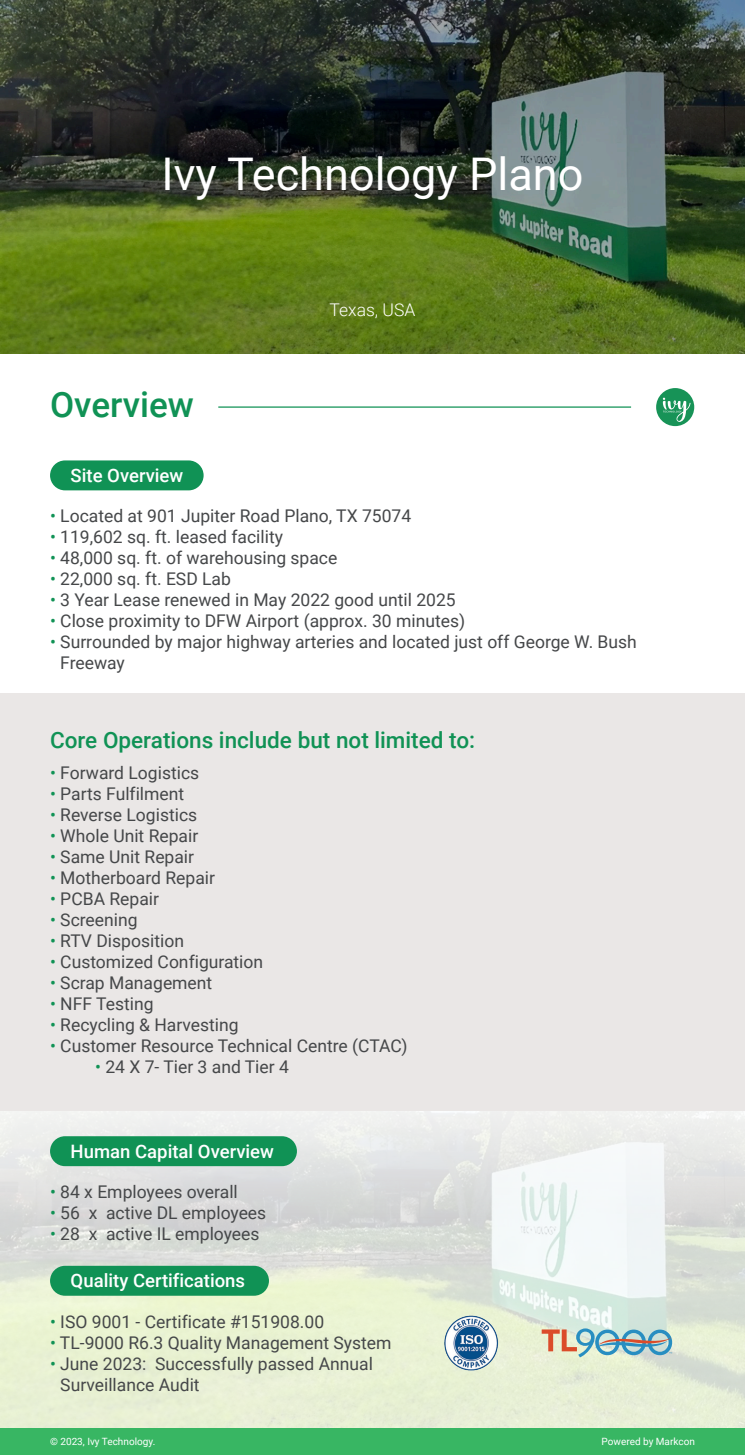
<style>
.page{position:relative;width:745px;height:1455px;background:#fff}
.page>*{position:absolute;margin:0;border:0;box-sizing:border-box;transform-origin:0 0}
.t1{font:45px "Roboto";color:#fff}
.t2{font:500 35px "Roboto";color:#109255}
.t3{font:500 22.5px "Roboto";color:#109255}
.t4{font:500 18.5px "Roboto";color:#fff}
.t5{font:17.5px "Roboto";color:#454749}
.t6{font:300 17.5px "Roboto";color:#fff}
.t7{font:10px "Roboto";color:#fff}
.s1{color:#109255}
.s2{color:rgb(16 146 85/0)}
</style>
<div class="page">
<img style="left:0;top:1223px;width:744px;height:205px">
<svg style="left:0;top:1111px;width:744px;height:112px"></svg>
<div style="left:0;top:1428px;width:744px;height:26px;background:#38b663"></div>
<div style="left:0;top:694px;width:744px;height:417px;background:#eae7e6"></div>
<div style="left:655px;top:388px;width:38px;height:38px;background:#179357;border-radius:50%"></div>
<svg style="left:662px;top:398px;width:28px;height:24px"></svg>
<hr style="left:218px;top:406px;width:412px;height:2px;background:#109255">
<div style="left:50px;top:460px;width:153px;height:30px;background:#109255;border-radius:15px"></div>
<div style="left:50px;top:1136px;width:247px;height:30px;background:#109255;border-radius:15px"></div>
<img style="left:0;top:0;width:744px;height:353px">
<div style="left:50px;top:1265px;width:219px;height:30px;background:#109255;border-radius:15px"></div>
<img style="left:443px;top:1315px;width:55px;height:55px">
<svg style="left:541px;top:1328px;width:131px;height:29px;background:#acbebc"></svg>
<h1 class="t1" style="left:161px;top:142px;width:423px">Ivy Technology Plano</h1>
<h2 class="t2" style="left:50px;top:380px;width:145px">Overview</h2>
<p class="t4" style="left:71px;top:462px;width:114px">Site Overview</p>
<p class="t6" style="left:329px;top:298px;width:87px">Texas, USA</p>
<p class="t5" style="left:50px;top:504px;width:362px"><span class="s1">•</span> Located at 901 Jupiter Road Plano, TX 75074</p>
<p class="t5" style="left:50px;top:525px;width:234px"><span class="s1">•</span> 119,602 sq. ft. leased facility</p>
<p class="t5" style="left:50px;top:546px;width:289px"><span class="s1">•</span> 48,000 sq. ft. of warehousing space</p>
<p class="t5" style="left:50px;top:567px;width:182px"><span class="s1">•</span> 22,000 sq. ft. ESD Lab</p>
<p class="t5" style="left:50px;top:588px;width:407px"><span class="s1">•</span> 3 Year Lease renewed in May 2022 good until 2025</p>
<p class="t5" style="left:50px;top:609px;width:416px"><span class="s1">•</span> Close proximity to DFW Airport (approx. 30 minutes)</p>
<p class="t5" style="left:50px;top:630px;width:588px"><span class="s1">•</span> Surrounded by major highway arteries and located just off George W. Bush</p>
<p class="t5" style="left:50px;top:651px;width:76px"><span class="s2">•</span> Freeway</p>
<p class="t3" style="left:50px;top:724px;width:426px">Core Operations include but not limited to:</p>
<p class="t5" style="left:50px;top:761px;width:151px"><span class="s1">•</span> Forward Logistics</p>
<p class="t5" style="left:50px;top:782px;width:136px"><span class="s1">•</span> Parts Fulfilment</p>
<p class="t5" style="left:50px;top:803px;width:149px"><span class="s1">•</span> Reverse Logistics</p>
<p class="t5" style="left:50px;top:824px;width:150px"><span class="s1">•</span> Whole Unit Repair</p>
<p class="t5" style="left:50px;top:845px;width:145px"><span class="s1">•</span> Same Unit Repair</p>
<p class="t5" style="left:50px;top:866px;width:166px"><span class="s1">•</span> Motherboard Repair</p>
<p class="t5" style="left:50px;top:887px;width:110px"><span class="s1">•</span> PCBA Repair</p>
<p class="t5" style="left:50px;top:908px;width:89px"><span class="s1">•</span> Screening</p>
<p class="t5" style="left:50px;top:929px;width:135px"><span class="s1">•</span> RTV Disposition</p>
<p class="t5" style="left:50px;top:950px;width:214px"><span class="s1">•</span> Customized Configuration</p>
<p class="t5" style="left:50px;top:971px;width:164px"><span class="s1">•</span> Scrap Management</p>
<p class="t5" style="left:50px;top:992px;width:105px"><span class="s1">•</span> NFF Testing</p>
<p class="t5" style="left:50px;top:1013px;width:190px"><span class="s1">•</span> Recycling &amp; Harvesting</p>
<p class="t5" style="left:50px;top:1034px;width:359px"><span class="s1">•</span> Customer Resource Technical Centre (CTAC)</p>
<p class="t5" style="left:95px;top:1055px;width:195px"><span class="s1">•</span> 24 X 7- Tier 3 and Tier 4</p>
<p class="t4" style="left:71px;top:1138px;width:205px">Human Capital Overview</p>
<p class="t5" style="left:50px;top:1179px;width:189px"><span class="s1">•</span> 84 x Employees overall</p>
<p class="t5" style="left:50px;top:1200px;width:217px"><span class="s1">•</span> 56 x active DL employees</p>
<p class="t5" style="left:50px;top:1221px;width:211px"><span class="s1">•</span> 28 x active IL employees</p>
<p class="t4" style="left:71px;top:1267px;width:176px">Quality Certifications</p>
<p class="t5" style="left:50px;top:1309px;width:275px"><span class="s1">•</span> ISO 9001 - Certificate #151908.00</p>
<p class="t5" style="left:50px;top:1330px;width:342px"><span class="s1">•</span> TL-9000 R6.3 Quality Management System</p>
<p class="t5" style="left:50px;top:1351px;width:324px"><span class="s1">•</span> June 2023: Successfully passed Annual</p>
<p class="t5" style="left:50px;top:1372px;width:151px"><span class="s2">•</span> Surveillance Audit</p>
<p class="t7" style="left:50px;top:1434px;width:107px">© 2023, Ivy Technology.</p>
<p class="t7" style="left:601px;top:1434px;width:95px">Powered by Markcon</p>
</div>
